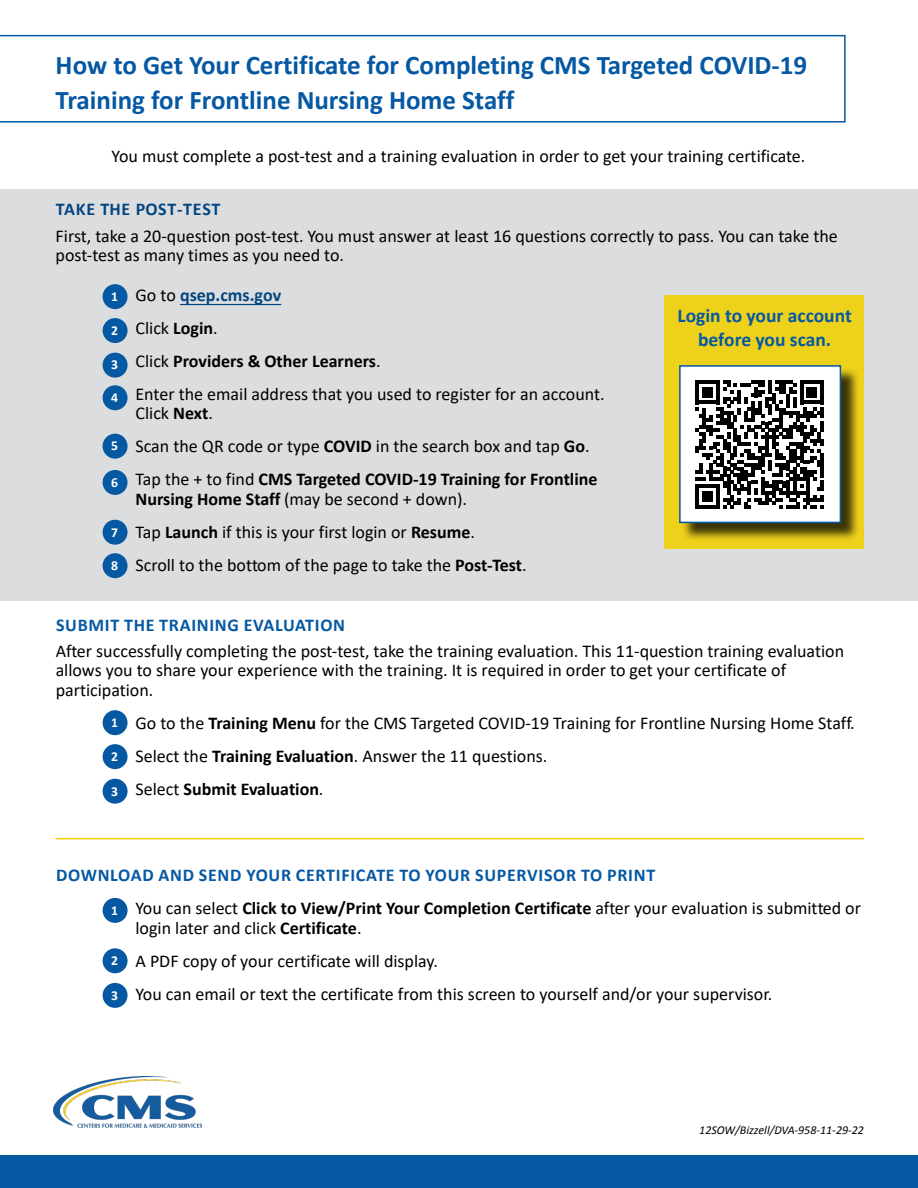
<style>
.page{position:relative;width:918px;height:1188px;background:#fff}
.page>*{position:absolute;margin:0;border:0;box-sizing:border-box;transform-origin:0 0}
.t1{font:700 27px/34.5px "Calibri";color:#0558a2}
.t2{font:700 19.5px/24px "Calibri";color:#0558a2;text-align:center}
.t3{font:18px/19.5px "Calibri";color:#000}
.t4{font:700 18px/19.5px "Calibri";color:#000}
.t5{font:700 18px "Calibri";letter-spacing:.04em;color:#0558a2}
.t6{font:700 18px "Calibri";color:#044681}
.t7{font:700 13.65px "Calibri";color:#fff}
.t8{font:italic 12px "Calibri";color:#000}
.s1{font-weight:700;color:#044681}
.s2{font-weight:400;color:#000}
.s3{font-weight:700}
.s4{font-weight:400}
</style>
<div class="page">
<div style="left:0;top:189px;width:918px;height:411px;background:#dcddde"></div>
<div style="left:664px;top:295px;width:200px;height:253px;background:#eed11b"></div>
<div style="left:0;top:1156px;width:918px;height:32px;background:#0558a2"></div>
<div style="left:103px;top:284px;width:25px;height:25px;background:#0558a2;border-radius:50%"></div>
<div style="left:103px;top:710px;width:25px;height:25px;background:#0558a2;border-radius:50%"></div>
<div style="left:103px;top:898px;width:25px;height:25px;background:#0558a2;border-radius:50%"></div>
<div style="left:103px;top:318px;width:25px;height:25px;background:#0558a2;border-radius:50%"></div>
<div style="left:103px;top:744px;width:25px;height:25px;background:#0558a2;border-radius:50%"></div>
<div style="left:103px;top:948px;width:25px;height:25px;background:#0558a2;border-radius:50%"></div>
<div style="left:103px;top:353px;width:25px;height:25px;background:#0558a2;border-radius:50%"></div>
<div style="left:103px;top:779px;width:25px;height:25px;background:#0558a2;border-radius:50%"></div>
<div style="left:103px;top:983px;width:25px;height:25px;background:#0558a2;border-radius:50%"></div>
<div style="left:103px;top:385px;width:25px;height:25px;background:#0558a2;border-radius:50%"></div>
<div style="left:103px;top:434px;width:25px;height:25px;background:#0558a2;border-radius:50%"></div>
<div style="left:103px;top:470px;width:25px;height:25px;background:#0558a2;border-radius:50%"></div>
<div style="left:103px;top:520px;width:25px;height:25px;background:#0558a2;border-radius:50%"></div>
<div style="left:103px;top:553px;width:25px;height:25px;background:#0558a2;border-radius:50%"></div>
<div style="left:681px;top:368px;width:179px;height:174px;background:#000;opacity:.75"></div>
<div style="left:680px;top:366px;width:160px;height:156px;background:#fff"></div>
<svg style="left:695px;top:380px;width:129px;height:129px"></svg>
<div style="left:679px;top:365px;width:162px;height:158px;border:2px solid #0558a2"></div>
<hr style="left:56px;top:838px;width:808px;height:1px;background:#f0cb00">
<svg style="left:0;top:35px;width:846px;height:88px"></svg>
<img style="left:54px;top:1077px;width:148px;height:51px">
<hr style="left:180px;top:304px;width:101px;height:1px;background:#044681">
<p class="t1" style="left:56px;top:48px;width:753px">How to Get Your Certificate for Completing CMS Targeted COVID-19<br>Training for Frontline Nursing Home Staff</p>
<p class="t3" style="left:112px;top:146px;width:695px">You must complete a post-test and a training evaluation in order to get your training certificate.</p>
<p class="t3" style="left:56px;top:196px;width:784px;line-height:26.2px"><span class="s1">TAKE THE POST-TEST<br></span>First, take a 20-question post-test. You must answer at least 16 questions correctly to pass. You can take the</p>
<p class="t3" style="left:56px;top:245px;width:290px">post-test as many times as you need to.</p>
<p class="t6" style="left:110px;top:282px;width:173px"><span class="s2">1. Go to</span> qsep.cms.gov</p>
<p class="t3" style="left:110px;top:318px;width:110px">2. Click <span class="s3">Login</span>.</p>
<p class="t4" style="left:110px;top:351px;width:272px"><span class="s4">3. Click</span> Providers &amp; Other Learners<span class="s4">.</span></p>
<p class="t3" style="left:136px;top:384px;width:471px;text-indent:-26px">4. Enter the email address that you used to register for an account.<br>Click <span class="s3">Next</span>.</p>
<p class="t3" style="left:110px;top:436px;width:481px">5. Scan the QR code or type <span class="s3">COVID</span> in the search box and tap <span class="s3">Go</span>.</p>
<p class="t4" style="left:136px;top:469px;width:464px;text-indent:-26px"><span class="s4">6. Tap the + to find</span> CMS Targeted COVID-19 Training for Frontline<br>Nursing Home Staff <span class="s4">(may be second + down).</span></p>
<p class="t3" style="left:110px;top:522px;width:367px">7. Tap <span class="s3">Launch</span> if this is your first login or <span class="s3">Resume</span>.</p>
<p class="t3" style="left:110px;top:555px;width:419px">8. Scroll to the bottom of the page to take the <span class="s3">Post-Test</span>.</p>
<p class="t7" style="left:111px;top:287px;width:8px">1</p>
<p class="t2" style="left:678px;top:303px;width:176px">Login to your account before you scan.</p>
<p class="t7" style="left:111px;top:321px;width:8px">2</p>
<p class="t7" style="left:111px;top:355px;width:8px">3</p>
<p class="t7" style="left:111px;top:388px;width:8px">4</p>
<p class="t7" style="left:111px;top:436px;width:8px">5</p>
<p class="t7" style="left:111px;top:473px;width:8px">6</p>
<p class="t7" style="left:111px;top:522px;width:8px">7</p>
<p class="t7" style="left:111px;top:556px;width:8px">8</p>
<p class="t5" style="left:56px;top:612px;width:291px">SUBMIT THE TRAINING EVALUATION</p>
<p class="t3" style="left:56px;top:641px;width:790px">After successfully completing the post-test, take the training evaluation. This 11-question training evaluation allows you to share your experience with the training. It is required in order to get your certificate of participation.</p>
<p class="t3" style="left:110px;top:713px;width:747px">1. Go to the <span class="s3">Training Menu</span> for the CMS Targeted COVID-19 Training for Frontline Nursing Home Staff.</p>
<p class="t3" style="left:110px;top:746px;width:439px">2. Select the <span class="s3">Training Evaluation</span>. Answer the 11 questions.</p>
<p class="t4" style="left:110px;top:779px;width:215px"><span class="s4">3. Select</span> Submit Evaluation<span class="s4">.</span></p>
<p class="t7" style="left:111px;top:713px;width:8px">1</p>
<p class="t7" style="left:111px;top:747px;width:8px">2</p>
<p class="t7" style="left:111px;top:781px;width:8px">3</p>
<p class="t5" style="left:56px;top:862px;width:601px">DOWNLOAD AND SEND YOUR CERTIFICATE TO YOUR SUPERVISOR TO PRINT</p>
<p class="t3" style="left:136px;top:898px;width:727px;text-indent:-26px">1. You can select <span class="s3">Click to View/Print Your Completion Certificate</span> after your evaluation is submitted or login later and click <span class="s3">Certificate</span>.</p>
<p class="t3" style="left:110px;top:951px;width:330px">2. A PDF copy of your certificate will display.</p>
<p class="t3" style="left:110px;top:984px;width:664px">3. You can email or text the certificate from this screen to yourself and/or your supervisor.</p>
<p class="t7" style="left:111px;top:901px;width:8px">1</p>
<p class="t7" style="left:111px;top:951px;width:8px">2</p>
<p class="t7" style="left:111px;top:986px;width:8px">3</p>
<p class="t8" style="left:699px;top:1122px;width:166px">12SOW/Bizzell/DVA-958-11-29-22</p>
</div>
